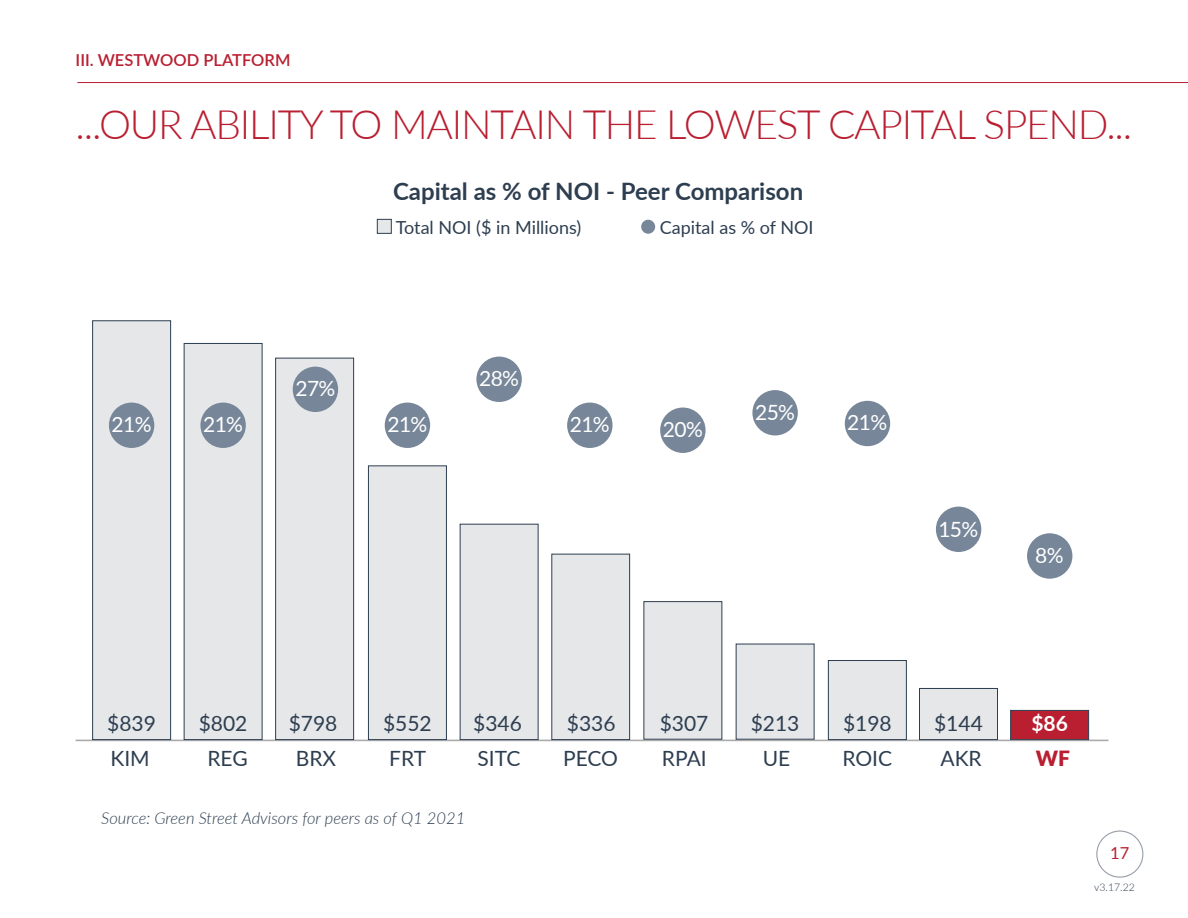
<style>
.page{position:relative;width:1188px;height:918px;background:#fff}
.page>*{position:absolute;margin:0;border:0;box-sizing:border-box;transform-origin:0 0}
.t1{font:300 40.5px "Lato";letter-spacing:-.03em;color:#b91f31}
.t2{font:700 24px "Lato";color:#2d3e50}
.t3{font:21px "Lato";color:#2d3e50}
.t4{font:21px "Lato";letter-spacing:-.03em;color:#fff}
.t5{font:700 21px "Lato";color:#fff}
.t6{font:900 21px "Lato";color:#b91f31}
.t7{font:18px "Lato";color:#2d3e50}
.t8{font:italic 300 16.5px "Lato";color:#2d3e50}
.t9{font:600 16.5px "Lato";color:#b91f31}
.t10{font:16.5px "Lato";color:#b91f31}
.t11{font:300 10.5px "Lato";color:#2d3e50}
</style>
<div class="page">
<div style="left:1010px;top:710px;width:79px;height:30px;background:#b91f31;border:1px solid #2d3e50"></div>
<div style="left:377px;top:219px;width:15px;height:15px;background:#e6e7e9;border:1px solid #2d3e50"></div>
<div style="left:641px;top:220px;width:14px;height:14px;background:#778799;border-radius:50%"></div>
<hr style="left:76px;top:740px;width:1032px;height:1px;background:#57585a">
<div style="left:92px;top:320px;width:79px;height:420px;background:#e6e7e9;border:1px solid #2d3e50"></div>
<div style="left:368px;top:465px;width:79px;height:275px;background:#e6e7e9;border:1px solid #2d3e50"></div>
<div style="left:109px;top:403px;width:45px;height:45px;background:#778799;border-radius:50%"></div>
<div style="left:385px;top:403px;width:45px;height:45px;background:#778799;border-radius:50%"></div>
<div style="left:460px;top:524px;width:78px;height:216px;background:#e6e7e9"></div>
<div style="left:476px;top:357px;width:46px;height:45px;background:#778799;border-radius:50%"></div>
<div style="left:275px;top:358px;width:79px;height:382px;background:#e6e7e9;border:1px solid #2d3e50"></div>
<div style="left:293px;top:367px;width:45px;height:45px;background:#778799;border-radius:50%"></div>
<div style="left:551px;top:554px;width:79px;height:186px;background:#e6e7e9;border:1px solid #2d3e50"></div>
<div style="left:567px;top:403px;width:46px;height:45px;background:#778799;border-radius:50%"></div>
<div style="left:736px;top:644px;width:78px;height:96px;background:#e6e7e9"></div>
<div style="left:752px;top:390px;width:46px;height:45px;background:#778799;border-radius:50%"></div>
<div style="left:644px;top:601px;width:78px;height:139px;background:#e6e7e9;border:1px solid #2d3e50"></div>
<div style="left:660px;top:408px;width:46px;height:45px;background:#778799;border-radius:50%"></div>
<div style="left:1027px;top:533px;width:45px;height:46px;background:#778799;border-radius:50%"></div>
<div style="left:828px;top:660px;width:79px;height:80px;background:#e6e7e9;border:1px solid #2d3e50"></div>
<div style="left:919px;top:688px;width:79px;height:52px;background:#e6e7e9;border:1px solid #2d3e50"></div>
<div style="left:845px;top:401px;width:45px;height:45px;background:#778799;border-radius:50%"></div>
<div style="left:184px;top:343px;width:78px;height:397px;background:#e6e7e9"></div>
<div style="left:200px;top:403px;width:46px;height:45px;background:#778799;border-radius:50%"></div>
<div style="left:936px;top:507px;width:45px;height:45px;background:#778799;border-radius:50%"></div>
<hr style="left:77px;top:82px;width:1111px;height:1px;background:#b91f31">
<div style="left:1096px;top:831px;width:47px;height:47px;border:1px solid #2b3c4f;border-radius:50%"></div>
<p class="t9" style="left:76px;top:48px;width:216px">III. WESTWOOD PLATFORM</p>
<p class="t1" style="left:76px;top:96px;width:1058px">...OUR ABILITY TO MAINTAIN THE LOWEST CAPITAL SPEND...</p>
<p class="t2" style="left:393px;top:174px;width:412px">Capital as % of NOI - Peer Comparison</p>
<p class="t7" style="left:396px;top:214px;width:187px">Total NOI ($ in Millions)</p>
<p class="t7" style="left:660px;top:214px;width:155px">Capital as % of NOI</p>
<p class="t4" style="left:295px;top:374px;width:41px">27%</p>
<p class="t4" style="left:112px;top:410px;width:41px">21%</p>
<p class="t4" style="left:387px;top:410px;width:41px">21%</p>
<p class="t4" style="left:203px;top:410px;width:41px">21%</p>
<p class="t4" style="left:479px;top:364px;width:41px">28%</p>
<p class="t4" style="left:570px;top:410px;width:41px">21%</p>
<p class="t4" style="left:663px;top:415px;width:41px">20%</p>
<p class="t4" style="left:755px;top:397px;width:41px">25%</p>
<p class="t4" style="left:847px;top:408px;width:41px">21%</p>
<p class="t4" style="left:938px;top:514px;width:41px">15%</p>
<p class="t4" style="left:1035px;top:541px;width:30px">8%</p>
<p class="t3" style="left:199px;top:709px;width:50px">$802</p>
<p class="t3" style="left:289px;top:709px;width:50px">$798</p>
<p class="t3" style="left:473px;top:709px;width:50px">$346</p>
<p class="t3" style="left:567px;top:709px;width:50px">$336</p>
<p class="t3" style="left:660px;top:709px;width:50px">$307</p>
<p class="t3" style="left:751px;top:709px;width:50px">$213</p>
<p class="t3" style="left:843px;top:709px;width:50px">$198</p>
<p class="t3" style="left:934px;top:709px;width:50px">$144</p>
<p class="t5" style="left:1031px;top:708px;width:38px">$86</p>
<p class="t3" style="left:107px;top:709px;width:50px">$839</p>
<p class="t3" style="left:383px;top:709px;width:50px">$552</p>
<p class="t3" style="left:110px;top:743px;width:41px">KIM</p>
<p class="t3" style="left:207px;top:743px;width:42px">REG</p>
<p class="t3" style="left:296px;top:743px;width:42px">BRX</p>
<p class="t3" style="left:389px;top:743px;width:38px">FRT</p>
<p class="t3" style="left:478px;top:743px;width:45px">SITC</p>
<p class="t3" style="left:563px;top:743px;width:56px">PECO</p>
<p class="t6" style="left:1036px;top:742px;width:36px">WF</p>
<p class="t3" style="left:843px;top:743px;width:51px">ROIC</p>
<p class="t3" style="left:662px;top:743px;width:46px">RPAI</p>
<p class="t3" style="left:763px;top:743px;width:29px">UE</p>
<p class="t3" style="left:940px;top:743px;width:43px">AKR</p>
<p class="t8" style="left:101px;top:807px;width:365px">Source: Green Street Advisors for peers as of Q1 2021</p>
<p class="t10" style="left:1110px;top:842px;width:21px">17</p>
<p class="t11" style="left:1094px;top:880px;width:42px">v3.17.22</p>
</div>
